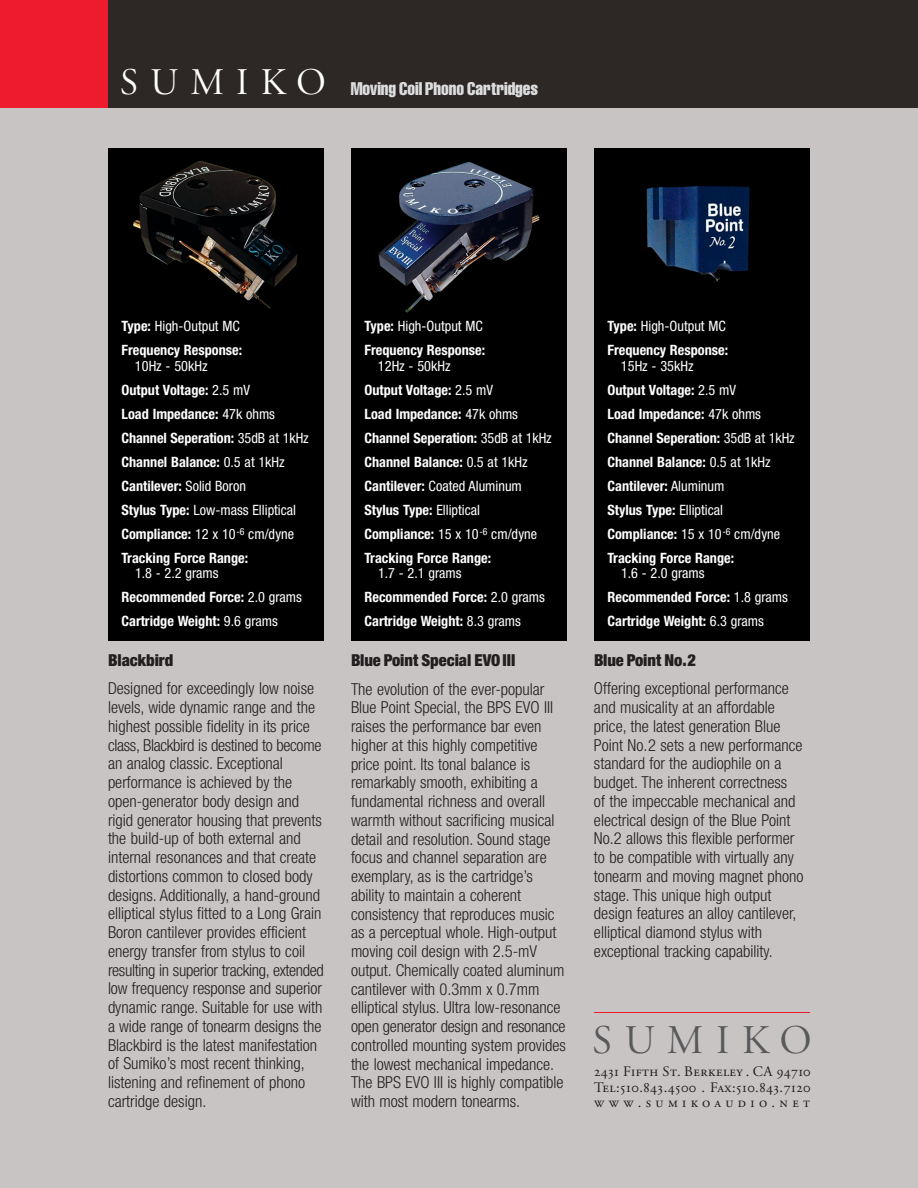
<style>
.page{position:relative;width:918px;height:1188px;background:#c7c4c3}
.page>*{position:absolute;margin:0;border:0;box-sizing:border-box;transform-origin:0 0}
.t1{font:40.65px "Adobe Garamond Titling";letter-spacing:.3em;color:#58595b}
.t2{font:extra-condensed 18px "Helvetica";color:#dcddde}
.t3{font:300 condensed 16.5px/18.8px "Helvetica Neue";color:#231f20}
.t4{font:900 condensed 16.5px "Helvetica Neue";color:#231f20}
.t5{font:14.55px/15.3px "Adobe Garamond Regular SC";letter-spacing:.035em;color:#231f20;text-align:justify}
.t6{font:700 condensed 14.25px/24px "Helvetica Neue";color:#fff}
.s1{font-family:"Adobe Garamond Titling";font-stretch:normal;font-size:37.5px;color:#fff}
.s2{font-weight:400}
</style>
<div class="page">
<div style="left:0;top:0;width:918px;height:108px;background:#2d2726"></div>
<div style="left:0;top:0;width:108px;height:108px;background:#ed1b2d"></div>
<img style="left:108px;top:148px;width:216px;height:493px">
<img style="left:594px;top:148px;width:216px;height:493px">
<img style="left:351px;top:148px;width:216px;height:493px">
<hr style="left:594px;top:1012px;width:216px;height:1px;background:#ed1b2d">
<p class="t2" style="left:120px;top:82px;width:420px"><span class="s1">S U M I K O</span> Moving Coil Phono Cartridges</p>
<p class="t6" style="left:121px;top:315px;width:122px">Type: <span class="s2">High-Output MC<br></span>Frequency Response:</p>
<p class="t6" style="left:121px;top:355px;width:189px;text-indent:14px"><span class="s2">10Hz - 50kHz<br></span>Output Voltage: <span class="s2">2.5 mV<br></span>Load Impedance: <span class="s2">47k ohms<br></span>Channel Seperation: <span class="s2">35dB at 1kHz<br></span>Channel Balance: <span class="s2">0.5 at 1kHz<br></span>Cantilever: <span class="s2">Solid Boron<br></span>Stylus Type: <span class="s2">Low-mass Elliptical<br></span>Compliance: <span class="s2">12 x 10</span><sup>-6</sup> <span class="s2">cm/dyne<br></span>Tracking Force Range:</p>
<p class="t6" style="left:122px;top:562px;width:182px;text-indent:14px"><span class="s2">1.8 - 2.2 grams<br></span>Recommended Force: <span class="s2">2.0 grams<br></span>Cartridge Weight: <span class="s2">9.6 grams</span></p>
<p class="t4" style="left:108px;top:654px;width:67px">Blackbird</p>
<p class="t3" style="left:108px;top:681px;width:217px">Designed for exceedingly low noise levels, wide dynamic range and the highest possible fidelity in its price class, Blackbird is destined to become an analog classic. Exceptional performance is achieved by the open-generator body design and rigid generator housing that prevents the build-up of both external and internal resonances and that create distortions common to closed body designs. Additionally, a hand-ground elliptical stylus fitted to a Long Grain Boron cantilever provides efficient energy transfer from stylus to coil resulting in superior tracking, extended low frequency response and superior dynamic range. Suitable for use with a wide range of tonearm designs the Blackbird is the latest manifestation of Sumiko’s most recent thinking, listening and refinement of phono cartridge design.</p>
<p class="t6" style="left:364px;top:315px;width:122px">Type: <span class="s2">High-Output MC<br></span>Frequency Response:</p>
<p class="t6" style="left:364px;top:355px;width:189px;text-indent:14px"><span class="s2">12Hz - 50kHz<br></span>Output Voltage: <span class="s2">2.5 mV<br></span>Load Impedance: <span class="s2">47k ohms<br></span>Channel Seperation: <span class="s2">35dB at 1kHz<br></span>Channel Balance: <span class="s2">0.5 at 1kHz<br></span>Cantilever: <span class="s2">Coated Aluminum<br></span>Stylus Type: <span class="s2">Elliptical<br></span>Compliance: <span class="s2">15 x 10</span><sup>-6</sup> <span class="s2">cm/dyne<br></span>Tracking Force Range:</p>
<p class="t6" style="left:365px;top:562px;width:182px;text-indent:14px"><span class="s2">1.7 - 2.1 grams<br></span>Recommended Force: <span class="s2">2.0 grams<br></span>Cartridge Weight: <span class="s2">8.3 grams</span></p>
<p class="t4" style="left:351px;top:655px;width:166px">Blue Point Special EVO III</p>
<p class="t3" style="left:351px;top:681px;width:216px">The evolution of the ever-popular Blue Point Special, the BPS EVO III raises the performance bar even higher at this highly competitive price point. Its tonal balance is remarkably smooth, exhibiting a fundamental richness and overall warmth without sacrificing musical detail and resolution. Sound stage focus and channel separation are exemplary, as is the cartridge’s ability to maintain a coherent consistency that reproduces music as a perceptual whole. High-output moving coil design with 2.5-mV output. Chemically coated aluminum cantilever with 0.3mm x 0.7mm elliptical stylus. Ultra low-resonance open generator design and resonance controlled mounting system provides the lowest mechanical impedance.<br>The BPS EVO III is highly compatible with most modern tonearms.</p>
<p class="t6" style="left:607px;top:315px;width:122px">Type: <span class="s2">High-Output MC<br></span>Frequency Response:</p>
<p class="t6" style="left:607px;top:355px;width:189px;text-indent:14px"><span class="s2">15Hz - 35kHz<br></span>Output Voltage: <span class="s2">2.5 mV<br></span>Load Impedance: <span class="s2">47k ohms<br></span>Channel Seperation: <span class="s2">35dB at 1kHz<br></span>Channel Balance: <span class="s2">0.5 at 1kHz<br></span>Cantilever: <span class="s2">Aluminum<br></span>Stylus Type: <span class="s2">Elliptical<br></span>Compliance: <span class="s2">15 x 10</span><sup>-6</sup> <span class="s2">cm/dyne<br></span>Tracking Force Range:</p>
<p class="t6" style="left:608px;top:562px;width:182px;text-indent:14px"><span class="s2">1.6 - 2.0 grams<br></span>Recommended Force: <span class="s2">1.8 grams<br></span>Cartridge Weight: <span class="s2">6.3 grams</span></p>
<p class="t4" style="left:594px;top:654px;width:104px">Blue Point No.2</p>
<p class="t3" style="left:594px;top:681px;width:211px">Offering exceptional performance and musicality at an affordable price, the latest generation Blue Point No.2 sets a new performance standard for the audiophile on a budget. The inherent correctness<br>of the impeccable mechanical and electrical design of the Blue Point No.2 allows this flexible performer to be compatible with virtually any tonearm and moving magnet phono stage. This unique high output design features an alloy cantilever, elliptical diamond stylus with exceptional tracking capability.</p>
<h1 class="t1" style="left:592px;top:1024px;width:221px">SUMIKO</h1>
<p class="t5" style="left:594px;top:1065px;width:218px">2431 Fifth St. Berkeley . CA 94710<br>Tel:510.843.4500 . Fax:510.843.7120 www.sumikoaudio.net</p>
</div>
